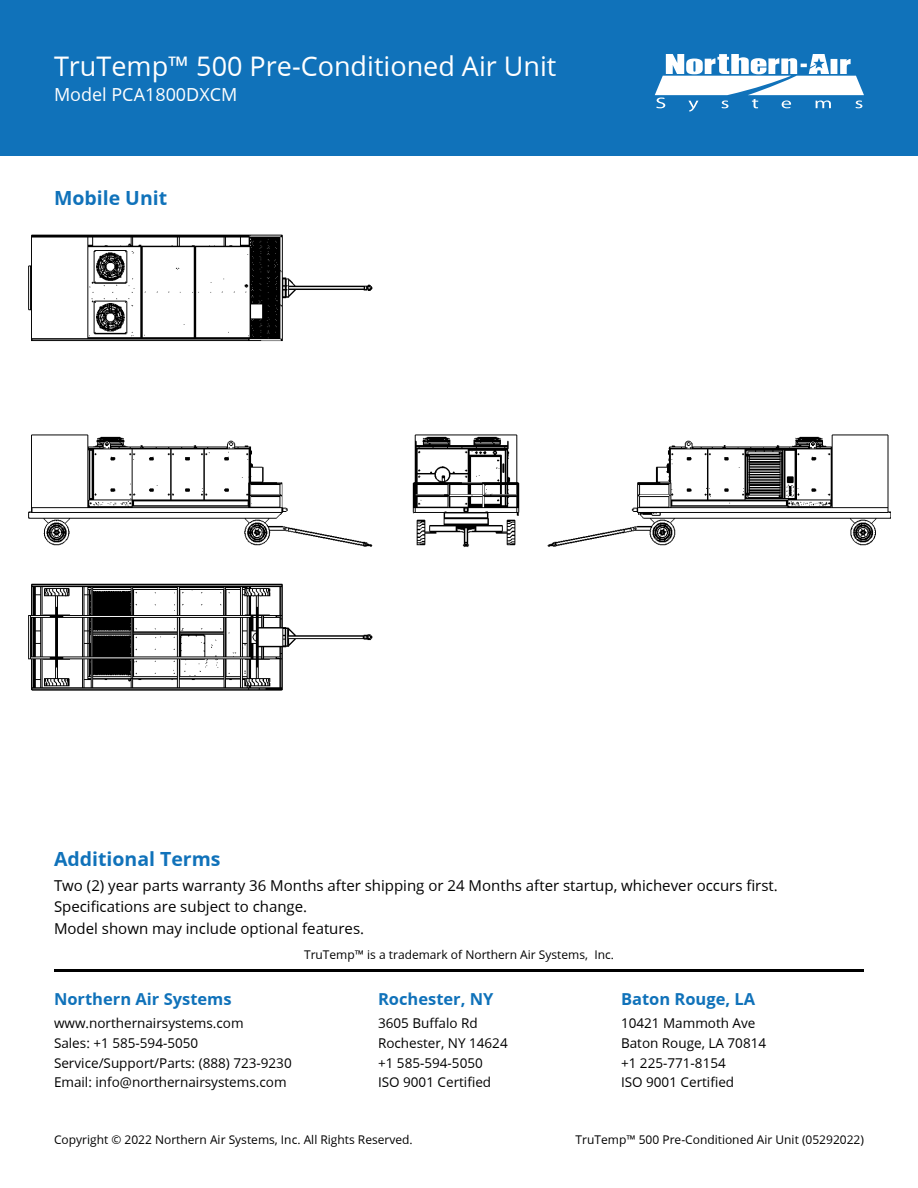
<style>
.page{position:relative;width:918px;height:1188px;background:#fff}
.page>*{position:absolute;margin:0;border:0;box-sizing:border-box;transform-origin:0 0}
.t1{font:27px "Open Sans";color:#fff}
.t2{font:700 19.5px "Open Sans";color:#1072ba}
.t3{font:18px "Open Sans";color:#fff}
.t4{font:700 16.5px "Open Sans";color:#1072ba}
.t5{font:15px/21.3px "Open Sans";color:#000}
.t6{font:13.5px/19.6px "Open Sans";color:#000}
.t7{font:12px "Open Sans";color:#000}
</style>
<div class="page">
<div style="left:0;top:0;width:918px;height:155px;background:#1072ba"></div>
<hr style="left:54px;top:969px;width:810px;height:3px;background:#000">
<img style="left:28px;top:234px;width:863px;height:457px">
<div style="left:569px;top:230px;width:322px;height:188px;background:#fff"></div>
<svg style="left:655px;top:54px;width:209px;height:58px"></svg>
<h1 class="t1" style="left:54px;top:50px;width:504px">TruTemp™ 500 Pre-Conditioned Air Unit</h1>
<h3 class="t3" style="left:54px;top:84px;width:185px">Model PCA1800DXCM</h3>
<h2 class="t2" style="left:54px;top:186px;width:115px">Mobile Unit</h2>
<h2 class="t2" style="left:54px;top:848px;width:168px">Additional Terms</h2>
<p class="t5" style="left:54px;top:875px;width:725px">Two (2) year parts warranty 36 Months after shipping or 24 Months after startup, whichever occurs first.<br>Specifications are subject to change.<br>Model shown may include optional features.</p>
<p class="t7" style="left:304px;top:948px;width:311px">TruTemp™ is a trademark of Northern Air Systems, Inc.</p>
<p class="t4" style="left:54px;top:990px;width:179px">Northern Air Systems</p>
<p class="t6" style="left:54px;top:1014px;width:239px">www.northernairsystems.com<br>Sales: +1 585-594-5050<br>Service/Support/Parts: (888) 723-9230<br>Email: info@northernairsystems.com</p>
<p class="t4" style="left:378px;top:990px;width:117px">Rochester, NY</p>
<p class="t6" style="left:378px;top:1014px;width:131px">3605 Buffalo Rd<br>Rochester, NY 14624 +1 585-594-5050<br>ISO 9001 Certified</p>
<p class="t4" style="left:621px;top:990px;width:136px">Baton Rouge, LA</p>
<p class="t6" style="left:621px;top:1014px;width:147px">10421 Mammoth Ave<br>Baton Rouge, LA 70814 +1 225-771-8154<br>ISO 9001 Certified</p>
<p class="t7" style="left:54px;top:1132px;width:360px">Copyright © 2022 Northern Air Systems, Inc. All Rights Reserved.</p>
<p class="t7" style="left:576px;top:1132px;width:290px">TruTemp™ 500 Pre-Conditioned Air Unit (05292022)</p>
</div>
